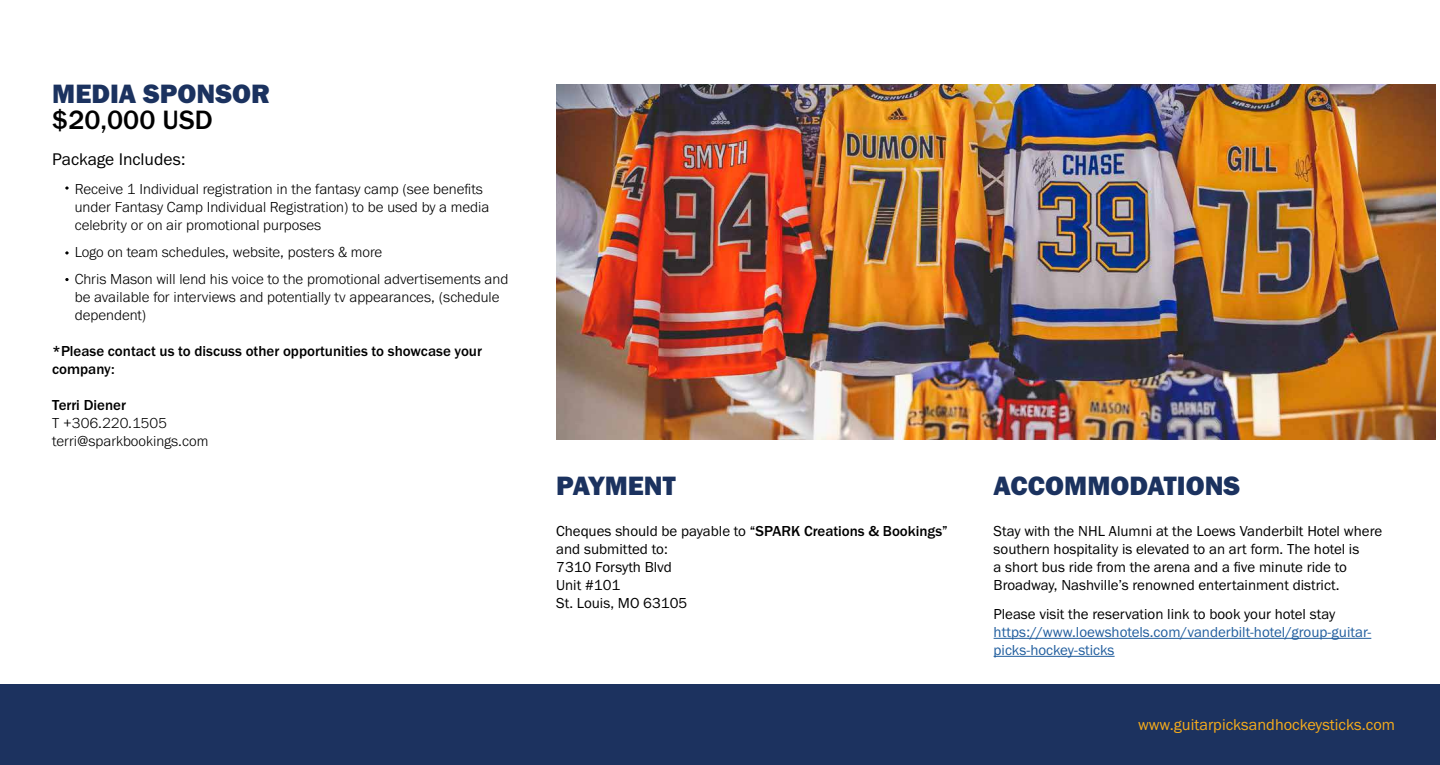
<style>
.page{position:relative;width:1440px;height:765px;background:#fff}
.page>*{position:absolute;margin:0;border:0;box-sizing:border-box;transform-origin:0 0}
.t1{font:27.5px "Franklin Gothic URW Hea";color:#1b325f}
.t2{font:500 27.5px "Franklin Gothic URW";color:#000}
.t3{font:17.5px "Franklin Gothic URW Boo";color:#000}
.t4{font:16.25px "Franklin Gothic URW Boo";color:#f6ac1b}
.t5{font:300 15px/18px "Franklin Gothic URW";color:#000}
.t6{font:15px/18px "Franklin Gothic URW Boo";color:#000}
.t7{font:500 15px/18px "Franklin Gothic URW";color:#000}
.t8{font:15px/18px "Franklin Gothic URW Boo";color:#215e9e}
.s1{font-family:"Franklin Gothic URW Boo";font-weight:400}
</style>
<div class="page">
<hr style="left:994px;top:638px;width:377px;height:1px;background:#215e9e">
<hr style="left:994px;top:656px;width:121px;height:1px;background:#215e9e">
<svg style="left:65px;top:186px;width:4px;height:4px"></svg>
<svg style="left:65px;top:251px;width:4px;height:4px"></svg>
<svg style="left:65px;top:278px;width:4px;height:3px"></svg>
<div style="left:0;top:685px;width:1440px;height:80px;background:#1c325f"></div>
<img style="left:556px;top:85px;width:880px;height:355px">
<h1 class="t1" style="left:52px;top:76px;width:219px">MEDIA SPONSOR</h1>
<h1 class="t2" style="left:52px;top:102px;width:162px">$20,000 USD</h1>
<p class="t3" style="left:52px;top:148px;width:135px">Package Includes:</p>
<p class="t5" style="left:75px;top:180px;width:416px">Receive 1 Individual registration in the fantasy camp (see benefits under Fantasy Camp Individual Registration) to be used by a media celebrity or on air promotional purposes</p>
<p class="t5" style="left:75px;top:238px;width:435px;line-height:26.8px">Logo on team schedules, website, posters &amp; more<br>Chris Mason will lend his voice to the promotional advertisements and</p>
<p class="t5" style="left:75px;top:288px;width:426px">be available for interviews and potentially tv appearances, (schedule dependent)</p>
<p class="t7" style="left:52px;top:342px;width:431px">*Please contact us to discuss other opportunities to showcase your company:</p>
<p class="t7" style="left:52px;top:396px;width:75px">Terri Diener</p>
<p class="t5" style="left:52px;top:414px;width:158px">T +306.220.1505 terri@sparkbookings.com</p>
<h1 class="t1" style="left:556px;top:468px;width:121px">PAYMENT</h1>
<p class="t7" style="left:556px;top:521px;width:393px"><span class="s1">Cheques should be payable to</span> “SPARK Creations &amp; Bookings”</p>
<p class="t6" style="left:556px;top:539px;width:133px">and submitted to:<br>7310 Forsyth Blvd<br>Unit #101<br>St. Louis, MO 63105</p>
<h1 class="t1" style="left:994px;top:468px;width:248px">ACCOMMODATIONS</h1>
<p class="t6" style="left:994px;top:521px;width:390px">Stay with the NHL Alumni at the Loews Vanderbilt Hotel where southern hospitality is elevated to an art form. The hotel is<br>a short bus ride from the arena and a five minute ride to Broadway, Nashville’s renowned entertainment district.</p>
<p class="t6" style="left:994px;top:605px;width:343px">Please visit the reservation link to book your hotel stay</p>
<p class="t8" style="left:994px;top:623px;width:379px">https://www.loewshotels.com/vanderbilt-hotel/group-guitar&shy;picks-hockey-sticks</p>
<p class="t4" style="left:1138px;top:714px;width:258px">www.guitarpicksandhockeysticks.com</p>
</div>
